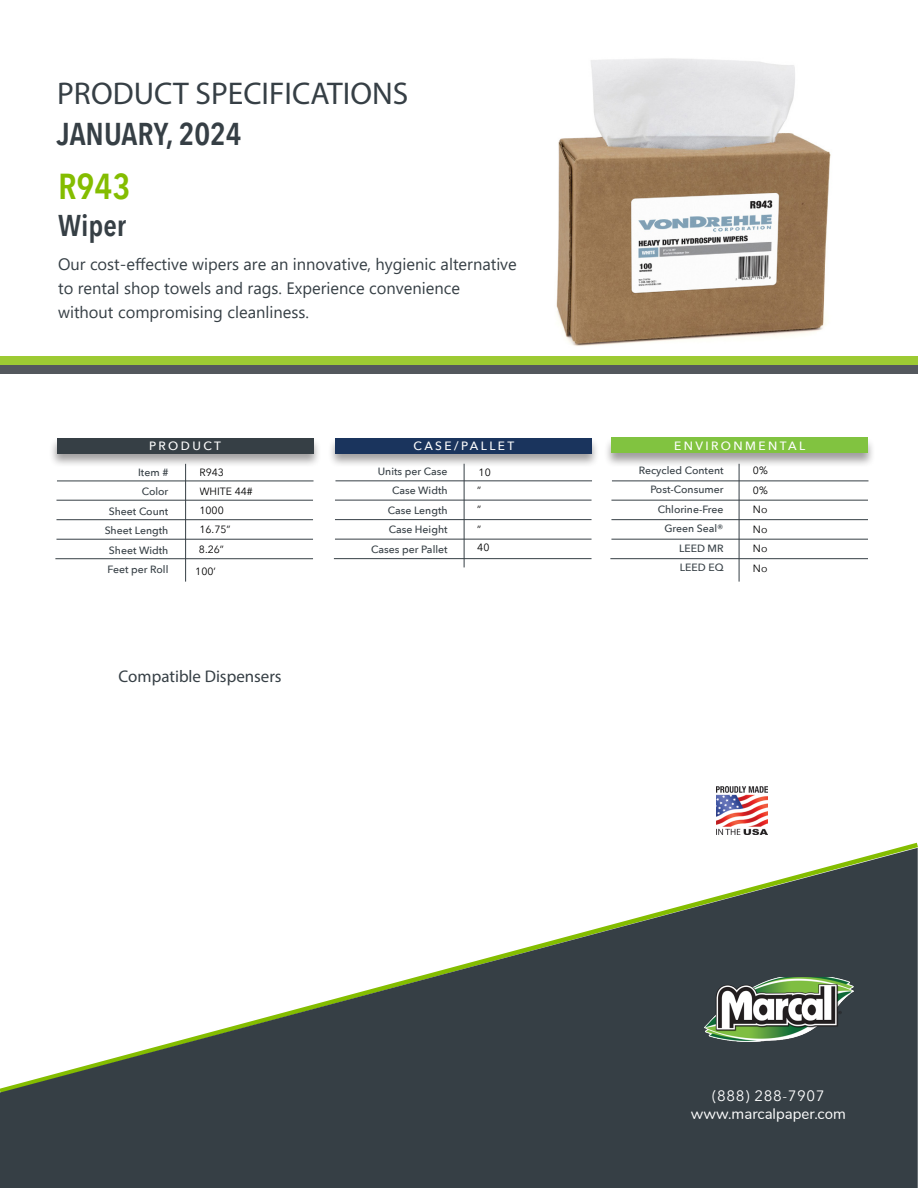
<style>
.page{position:relative;width:918px;height:1188px;background:#fff}
.page>*{position:absolute;margin:0;border:0;box-sizing:border-box;transform-origin:0 0}
.Heading_3_-_left{font:600 36px "Avenir Next Condensed";color:#84bd00}
.Small_body_text-_left{font:31.5px "Myriad Pro";color:#363f45}
.Small_body_text-_left-2{font:600 31.5px "Avenir Next Condensed";color:#363f45}
.Heading_3_-_left-2{font:600 30px "Avenir Next Condensed";color:#363f45}
.t1{font:16.95px "Myriad Pro";color:#363f45}
.Preamble{font:16.5px/24px "Segoe UI";color:#363f45}
.Small_body_text-_left-3{font:15px "Nunito";color:#fff}
.Small_body_text-_left-4{font:15px "Avenir Next";letter-spacing:.04em;color:#fff}
.t2{font:500 12px "Avenir Next";letter-spacing:.2em;color:#fff}
.t3{font:500 10.5px "Avenir Next";color:#363f45}
.t4{font:10.5px "Avenir Next";color:#000}
</style>
<div class="page">
<div style="left:0;top:356px;width:918px;height:9px;background:#9dca33"></div>
<div style="left:0;top:365px;width:918px;height:9px;background:#54585d"></div>
<svg style="left:0;top:848px;width:918px;height:340px;fill:#363f45"></svg>
<img style="left:679px;top:978px;width:199px;height:63px">
<img style="left:556px;top:58px;width:275px;height:288px">
<div style="left:199px;top:465px;width:115px;height:16px;border:1px solid #fff"></div>
<div style="left:199px;top:484px;width:114px;height:17px;border:1px solid #fff"></div>
<div style="left:49px;top:437px;width:272px;height:31px;background:#231f20;opacity:.43"></div>
<div style="left:57px;top:438px;width:257px;height:15px;background:#363f45"></div>
<hr style="left:185px;top:464px;width:1px;height:118px;background:#363f45">
<hr style="left:57px;top:481px;width:257px;height:1px;background:#363f45">
<hr style="left:56px;top:500px;width:257px;height:1px;background:#363f45">
<hr style="left:56px;top:519px;width:257px;height:1px;background:#363f45">
<hr style="left:56px;top:539px;width:257px;height:1px;background:#363f45">
<hr style="left:55px;top:558px;width:258px;height:1px;background:#363f45">
<div style="left:328px;top:437px;width:272px;height:31px;background:#231f20;opacity:.43"></div>
<div style="left:335px;top:438px;width:257px;height:15px;background:#1a345d"></div>
<hr style="left:335px;top:480px;width:257px;height:1px;background:#363f45">
<hr style="left:335px;top:519px;width:257px;height:1px;background:#363f45">
<hr style="left:334px;top:558px;width:258px;height:1px;background:#363f45">
<hr style="left:464px;top:464px;width:1px;height:103px;background:#363f45">
<hr style="left:335px;top:500px;width:257px;height:1px;background:#363f45">
<hr style="left:335px;top:539px;width:257px;height:1px;background:#363f45">
<hr style="left:739px;top:464px;width:1px;height:118px;background:#363f45">
<hr style="left:612px;top:481px;width:256px;height:1px;background:#363f45">
<hr style="left:611px;top:500px;width:257px;height:1px;background:#363f45">
<hr style="left:611px;top:519px;width:257px;height:1px;background:#363f45">
<hr style="left:611px;top:539px;width:257px;height:1px;background:#363f45">
<hr style="left:610px;top:558px;width:258px;height:1px;background:#363f45">
<div style="left:603px;top:437px;width:272px;height:30px;background:#231f20;opacity:.43"></div>
<div style="left:611px;top:438px;width:257px;height:15px;background:#81c340"></div>
<img style="left:717px;top:787px;width:51px;height:48px">
<p class="Small_body_text-_left" style="left:57px;top:74px;width:353px">PRODUCT SPECIFICATIONS</p>
<p class="Small_body_text-_left-2" style="left:57px;top:107px;width:186px">JANUARY, 2024</p>
<p class="Heading_3_-_left" style="left:58px;top:156px;width:74px">R943</p>
<p class="Heading_3_-_left-2" style="left:58px;top:200px;width:70px">Wiper</p>
<p class="Preamble" style="left:58px;top:251px;width:460px">Our cost-effective wipers are an innovative, hygienic alternative to rental shop towels and rags. Experience convenience without compromising cleanliness.</p>
<p class="t2" style="left:149px;top:435px;width:74px">PRODUCT</p>
<p class="t3" style="left:138px;top:463px;width:32px">Item #</p>
<p class="t3" style="left:142px;top:482px;width:28px">Color</p>
<p class="t3" style="left:109px;top:502px;width:61px">Sheet Count</p>
<p class="t3" style="left:105px;top:521px;width:65px">Sheet Length</p>
<p class="t3" style="left:109px;top:541px;width:61px">Sheet Width</p>
<p class="t3" style="left:108px;top:560px;width:62px">Feet per Roll</p>
<p class="t4" style="left:199px;top:464px;width:26px">R943</p>
<p class="t4" style="left:199px;top:483px;width:55px">WHITE 44#</p>
<p class="t4" style="left:199px;top:501px;width:26px">1000</p>
<p class="t4" style="left:199px;top:520px;width:33px">16.75”</p>
<p class="t4" style="left:199px;top:541px;width:27px">8.26”</p>
<p class="t4" style="left:195px;top:562px;width:22px">100’</p>
<p class="t1" style="left:119px;top:666px;width:165px">Compatible Dispensers</p>
<p class="t2" style="left:414px;top:435px;width:102px">CASE/PALLET</p>
<p class="t4" style="left:479px;top:463px;width:14px">10</p>
<p class="t4" style="left:477px;top:481px;width:6px">”</p>
<p class="t4" style="left:477px;top:501px;width:6px">”</p>
<p class="t4" style="left:477px;top:520px;width:6px">”</p>
<p class="t4" style="left:477px;top:539px;width:14px">40</p>
<p class="t3" style="left:378px;top:462px;width:71px">Units per Case</p>
<p class="t3" style="left:392px;top:482px;width:57px">Case Width</p>
<p class="t3" style="left:388px;top:501px;width:61px">Case Length</p>
<p class="t3" style="left:389px;top:521px;width:60px">Case Height</p>
<p class="t3" style="left:371px;top:540px;width:78px">Cases per Pallet</p>
<p class="t2" style="left:674px;top:435px;width:133px">ENVIRONMENTAL</p>
<p class="t3" style="left:639px;top:461px;width:86px">Recycled Content</p>
<p class="t3" style="left:650px;top:481px;width:75px">Post-Consumer</p>
<p class="t3" style="left:658px;top:500px;width:67px">Chlorine-Free</p>
<p class="t3" style="left:664px;top:520px;width:61px">Green Seal®</p>
<p class="t3" style="left:679px;top:539px;width:46px">LEED MR</p>
<p class="t3" style="left:680px;top:559px;width:45px">LEED EQ</p>
<p class="t4" style="left:753px;top:462px;width:16px">0%</p>
<p class="t4" style="left:753px;top:481px;width:16px">0%</p>
<p class="t4" style="left:753px;top:501px;width:16px">No</p>
<p class="t4" style="left:753px;top:520px;width:16px">No</p>
<p class="t4" style="left:753px;top:540px;width:16px">No</p>
<p class="t4" style="left:753px;top:559px;width:16px">No</p>
<p class="Small_body_text-_left-3" style="left:697px;top:1074px;width:157px">www.marcalpaper.com</p>
<p class="Small_body_text-_left-4" style="left:712px;top:1083px;width:114px">(888) 288-7907</p>
<p class="Small_body_text-_left-3" style="left:691px;top:1103px;width:157px">www.marcalpaper.com</p>
</div>
